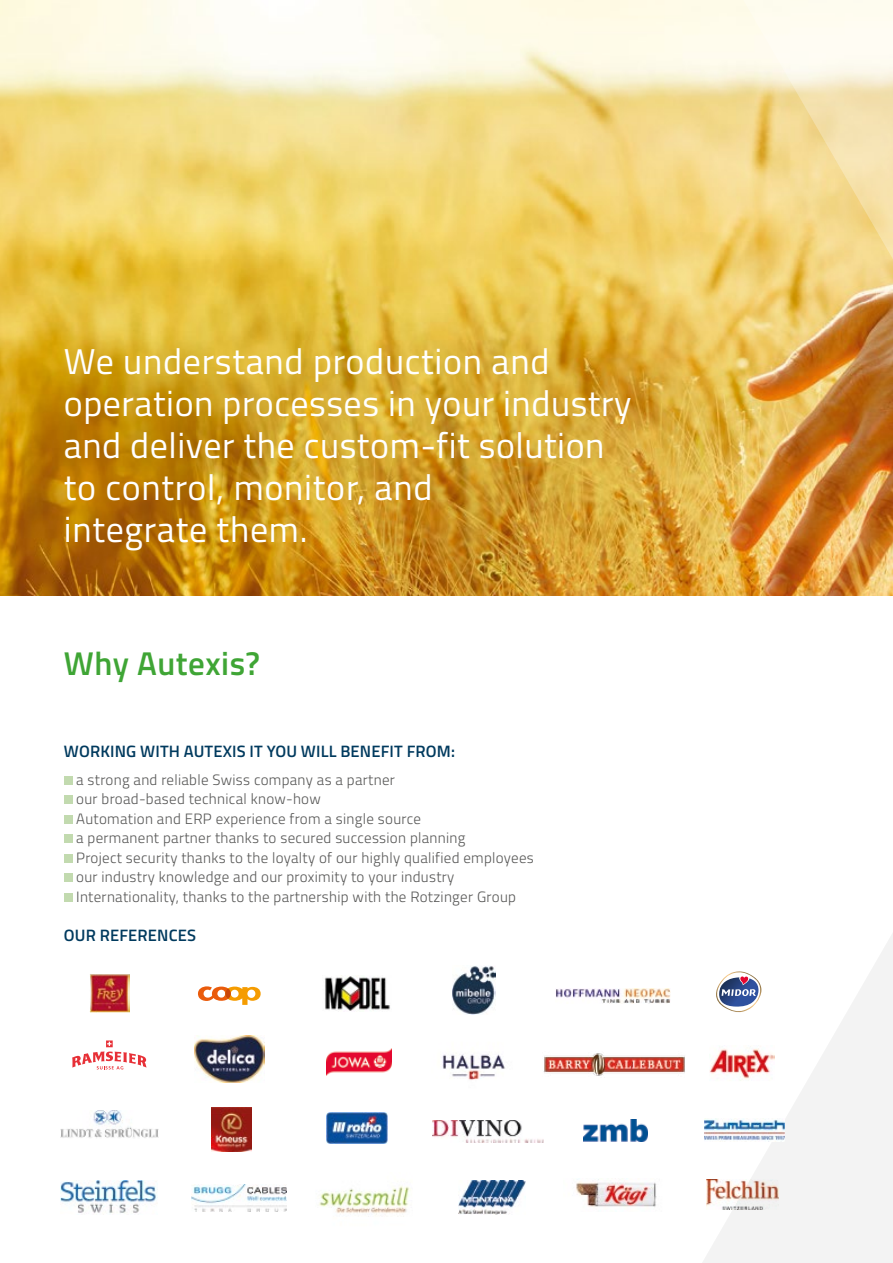
<style>
.page{position:relative;width:893px;height:1263px;background:#fff}
.page>*{position:absolute;margin:0;border:0;box-sizing:border-box;transform-origin:0 0}
.t1{font:36px/42px "Titillium";letter-spacing:.015em;color:#fff}
.t2{font:600 33px "Titillium";letter-spacing:.015em;color:#3fa535}
.t3{font:600 16.5px "Titillium";letter-spacing:.01em;color:#003a5e}
.t4{font:300 15px/19.5px "Titillium";letter-spacing:.02em;color:#575756}
</style>
<div class="page">
<img style="left:0;top:0;width:723px;height:595px">
<img style="left:723px;top:0;width:170px;height:595px">
<svg style="left:696px;top:595px;width:197px;height:668px"></svg>
<svg style="left:198px;top:986px;width:63px;height:19px"></svg>
<div style="left:225px;top:988px;width:6px;height:11px;background:#c94509;border-radius:50%"></div>
<img style="left:90px;top:974px;width:40px;height:39px">
<img style="left:325px;top:976px;width:65px;height:35px">
<img style="left:452px;top:966px;width:44px;height:48px">
<img style="left:556px;top:989px;width:115px;height:14px">
<svg style="left:716px;top:971px;width:45px;height:43px"></svg>
<img style="left:60px;top:1110px;width:98px;height:28px">
<svg style="left:72px;top:1040px;width:75px;height:29px"></svg>
<img style="left:194px;top:1035px;width:70px;height:47px">
<img style="left:326px;top:1048px;width:66px;height:27px">
<img style="left:442px;top:1054px;width:63px;height:26px">
<img style="left:543px;top:1053px;width:142px;height:23px">
<img style="left:709px;top:1045px;width:65px;height:36px">
<img style="left:211px;top:1107px;width:41px;height:44px">
<img style="left:326px;top:1112px;width:62px;height:31px">
<img style="left:432px;top:1120px;width:111px;height:22px">
<img style="left:583px;top:1119px;width:65px;height:22px">
<img style="left:704px;top:1119px;width:81px;height:22px">
<img style="left:60px;top:1180px;width:98px;height:35px">
<img style="left:191px;top:1184px;width:95px;height:28px">
<img style="left:576px;top:1179px;width:81px;height:28px">
<img style="left:319px;top:1186px;width:92px;height:29px">
<img style="left:459px;top:1180px;width:66px;height:35px">
<img style="left:707px;top:1180px;width:72px;height:30px">
<div style="left:64px;top:776px;width:8px;height:8px;background:#c2daaf"></div>
<div style="left:64px;top:795px;width:8px;height:9px;background:#c2daaf"></div>
<div style="left:64px;top:815px;width:8px;height:8px;background:#c2daaf"></div>
<div style="left:64px;top:834px;width:8px;height:9px;background:#c2daaf"></div>
<div style="left:64px;top:854px;width:8px;height:8px;background:#c2daaf"></div>
<div style="left:64px;top:873px;width:8px;height:9px;background:#c2daaf"></div>
<div style="left:64px;top:893px;width:8px;height:8px;background:#c2daaf"></div>
<h1 class="t1" style="left:64px;top:339px;width:569px">We understand production and operation processes in your industry and deliver the custom-fit solution to control, monitor, and<br>integrate them.</h1>
<h2 class="t2" style="left:64px;top:639px;width:198px">Why Autexis?</h2>
<p class="t3" style="left:64px;top:738px;width:393px">WORKING WITH AUTEXIS IT YOU WILL BENEFIT FROM:</p>
<p class="t4" style="left:76px;top:769px;width:459px">a strong and reliable Swiss company as a partner<br>our broad-based technical know-how<br>Automation and ERP experience from a single source<br>a permanent partner thanks to secured succession planning<br>Project security thanks to the loyalty of our highly qualified employees our industry knowledge and our proximity to your industry Internationality, thanks to the partnership with the Rotzinger Group</p>
<p class="t3" style="left:64px;top:922px;width:134px">OUR REFERENCES</p>
</div>
